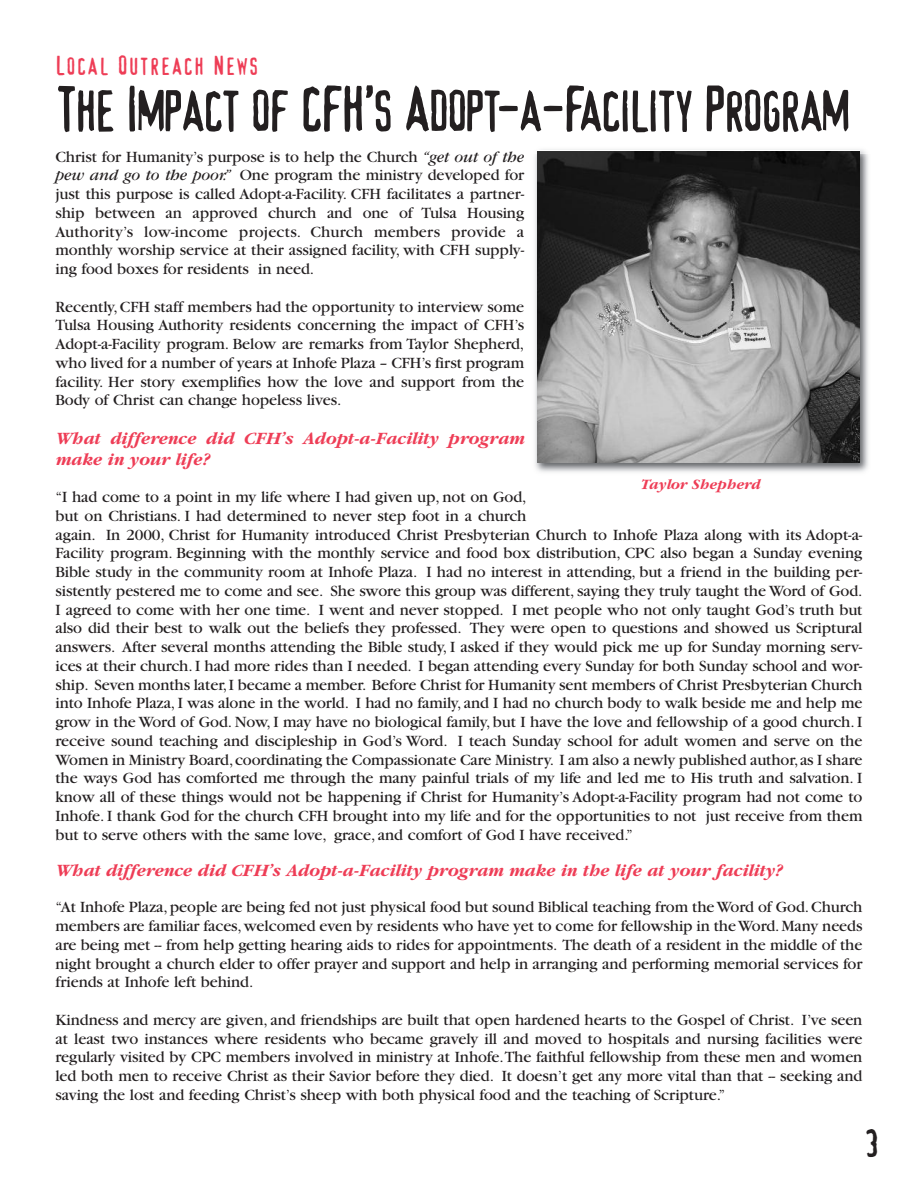
<style>
.page{position:relative;width:918px;height:1188px;background:#fff}
.page>*{position:absolute;margin:0;border:0;box-sizing:border-box;transform-origin:0 0}
.t1{font:57px "Device";letter-spacing:-.005em;color:#231f20}
.t2{font:36px "Device";color:#231f20}
.t3{font:24px "Device";letter-spacing:.105em;color:#ee3d56}
.t4{font:italic 700 18px/21px "Garamond";letter-spacing:-.005em;color:#ee3d56}
.t5{font:16.35px/18.8px "Garamond";letter-spacing:-.005em;color:#231f20;text-align:justify}
.t6{font:italic 700 15px "Garamond";color:#ee3d56}
.s1{font-style:italic}
</style>
<div class="page">
<img style="left:535px;top:149px;width:334px;height:323px">
<img style="left:538px;top:152px;width:322px;height:311px">
<h3 class="t3" style="left:56px;top:52px;width:203px">Local Outreach News</h3>
<h1 class="t1" style="left:56px;top:79px;width:794px">The Impact of CFH’s Adopt-a-Facility Program</h1>
<p class="t5" style="left:55px;top:148px;width:470px">Christ for Humanity’s purpose is to help the Church <span class="s1">“get out of the pew and go to the poor.”</span> One program the ministry developed for just this purpose is called Adopt-a-Facility. CFH facilitates a partner&shy;ship between an approved church and one of Tulsa Housing Authority’s low-income projects. Church members provide a monthly worship service at their assigned facility, with CFH supply&shy;ing food boxes for residents in need.</p>
<p class="t5" style="left:55px;top:298px;width:470px">Recently,CFH staff members had the opportunity to interview some Tulsa Housing Authority residents concerning the impact of CFH’s Adopt-a-Facility program. Below are remarks from Taylor Shepherd, who lived for a number of years at Inhofe Plaza – CFH’s first program facility. Her story exemplifies how the love and support from the Body of Christ can change hopeless lives.</p>
<p class="t4" style="left:56px;top:428px;width:470px">What difference did CFH’s Adopt-a-Facility program make in your life?</p>
<p class="t5" style="left:55px;top:489px;width:809px;text-align:left">“I had come to a point in my life where I had given up, not on God,<br>but on Christians. I had determined to never step foot in a church<br>again. In 2000, Christ for Humanity introduced Christ Presbyterian Church to Inhofe Plaza along with its Adopt-a-Facility program. Beginning with the monthly service and food box distribution, CPC also began a Sunday evening Bible study in the community room at Inhofe Plaza. I had no interest in attending, but a friend in the building per&shy;sistently pestered me to come and see. She swore this group was different, saying they truly taught the Word of God.<br>I agreed to come with her one time. I went and never stopped. I met people who not only taught God’s truth but also did their best to walk out the beliefs they professed. They were open to questions and showed us Scriptural answers. After several months attending the Bible study, I asked if they would pick me up for Sunday morning serv&shy;ices at their church.I had more rides than I needed. I began attending every Sunday for both Sunday school and wor&shy;ship. Seven months later,I became a member. Before Christ for Humanity sent members of Christ Presbyterian Church into Inhofe Plaza,I was alone in the world. I had no family, and I had no church body to walk beside me and help me grow in the Word of God. Now, I may have no biological family, but I have the love and fellowship of a good church. I receive sound teaching and discipleship in God’s Word. I teach Sunday school for adult women and serve on the Women in Ministry Board,coordinating the Compassionate Care Ministry. I am also a newly published author,as I share the ways God has comforted me through the many painful trials of my life and led me to His truth and salvation. I know all of these things would not be happening if Christ for Humanity’s Adopt-a-Facility program had not come to Inhofe. I thank God for the church CFH brought into my life and for the opportunities to not just receive from them but to serve others with the same love, grace, and comfort of God I have received.”</p>
<p class="t4" style="left:56px;top:859px;width:728px">What difference did CFH’s Adopt-a-Facility program make in the life at your facility?</p>
<p class="t5" style="left:55px;top:899px;width:809px">“At Inhofe Plaza,people are being fed not just physical food but sound Biblical teaching from theWord of God.Church members are familiar faces,welcomed even by residents who have yet to come for fellowship in theWord.Many needs are being met -- from help getting hearing aids to rides for appointments. The death of a resident in the middle of the night brought a church elder to offer prayer and support and help in arranging and performing memorial services for friends at Inhofe left behind.</p>
<p class="t5" style="left:55px;top:1012px;width:809px">Kindness and mercy are given, and friendships are built that open hardened hearts to the Gospel of Christ. I’ve seen at least two instances where residents who became gravely ill and moved to hospitals and nursing facilities were regularly visited by CPC members involved in ministry at Inhofe.The faithful fellowship from these men and women led both men to receive Christ as their Savior before they died. It doesn’t get any more vital than that -- seeking and saving the lost and feeding Christ’s sheep with both physical food and the teaching of Scripture.”</p>
<p class="t6" style="left:641px;top:475px;width:121px">Taylor Shepherd</p>
<h2 class="t2" style="left:865px;top:1125px;width:14px">3</h2>
</div>
